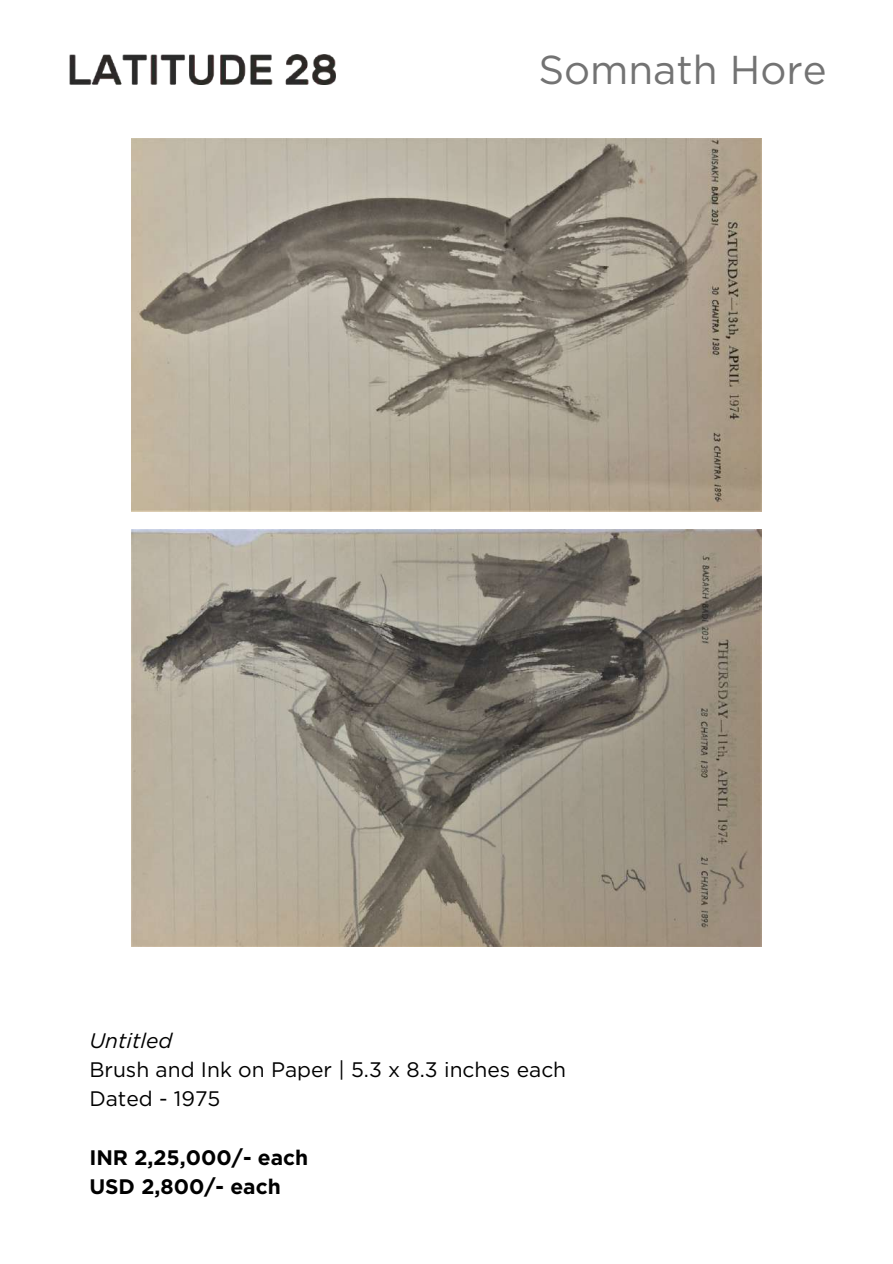
<style>
.page{position:relative;width:893px;height:1264px;background:#fff}
.page>*{position:absolute;margin:0;border:0;box-sizing:border-box;transform-origin:0 0}
.t1{font:40.35px "Gotham";color:#737373}
.t2{font:21px/29.2px "Gotham";color:#000}
.t3{font:700 21px/29.2px "Gotham";color:#000}
.t4{font:italic 21px "Gotham";color:#000}
</style>
<div class="page">
<img style="left:69px;top:54px;width:266px;height:31px">
<img style="left:131px;top:139px;width:630px;height:372px">
<img style="left:131px;top:529px;width:630px;height:417px">
<h1 class="t1" style="left:538px;top:45px;width:290px">Somnath Hore</h1>
<p class="t4" style="left:89px;top:1027px;width:84px">Untitled</p>
<p class="t2" style="left:89px;top:1054px;width:478px">Brush and Ink on Paper | 5.3 x 8.3 inches each<br>Dated - 1975</p>
<p class="t3" style="left:89px;top:1142px;width:220px">INR 2,25,000/- each<br>USD 2,800/- each</p>
</div>
